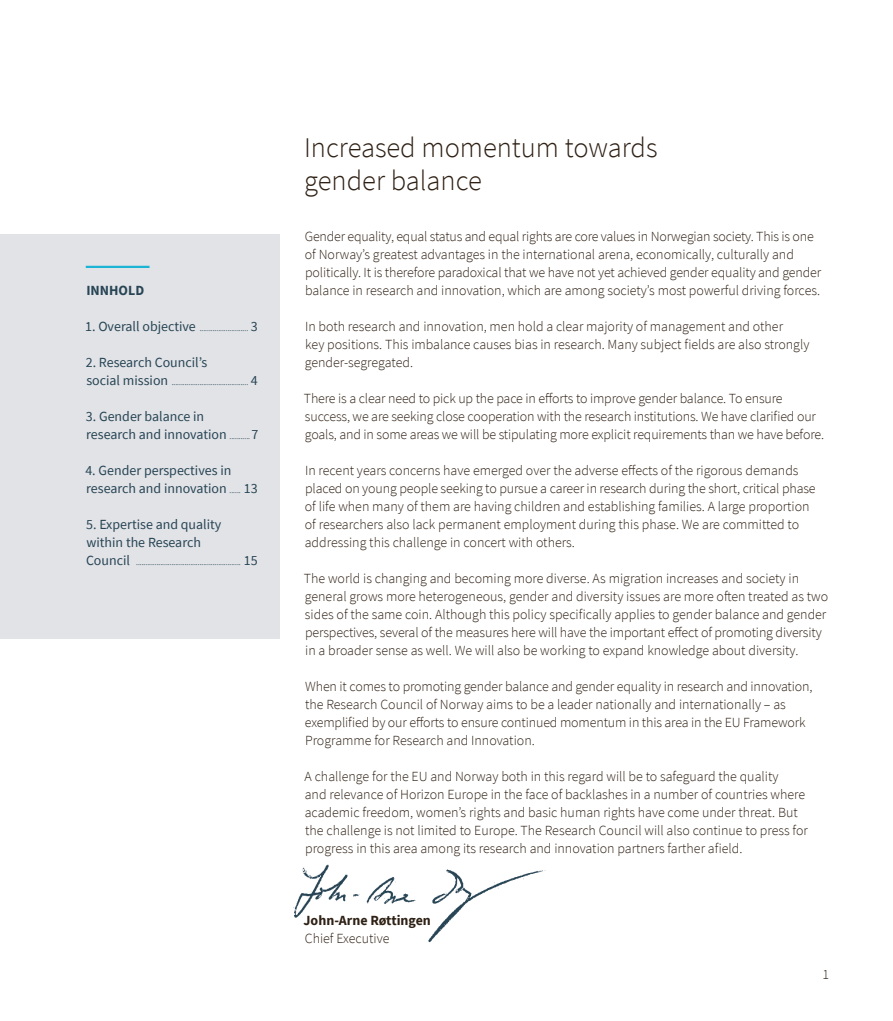
<style>
.page{position:relative;width:893px;height:1021px;background:#fff}
.page>*{position:absolute;margin:0;border:0;box-sizing:border-box;transform-origin:0 0}
.t1{font:300 28.5px/33px "Source Sans Pro";color:#2e2014}
.t2{font:300 13.95px/18px "Source Sans Pro";color:#2e2014}
.t3{font:13.95px/18px "Source Sans Pro";color:#274555}
.t4{font:700 13.95px "Source Sans Pro";color:#2e2014}
.t5{font:700 13.95px "Source Sans Pro";color:#274555}
.t6{font:7.5px "Source Sans Pro";color:#274555}
.s1{font-size:13.95px}
.s2{font-size:7.5px}
</style>
<div class="page">
<img style="left:293px;top:864px;width:253px;height:79px">
<div style="left:0;top:234px;width:279px;height:404px;background:#e2e3e7"></div>
<hr style="left:86px;top:266px;width:64px;height:2px;background:#1db3d5">
<p class="t5" style="left:86px;top:280px;width:59px">INNHOLD</p>
<p class="t6" style="left:85px;top:323px;width:174px"><span class="s1">1. Overall objective</span> .......................... <span class="s1">3</span></p>
<p class="t3" style="left:86px;top:353px;width:123px">2. Research Council’s</p>
<p class="t6" style="left:86px;top:377px;width:173px"><span class="s1">social mission</span> ......................................... <span class="s1">4</span></p>
<p class="t3" style="left:86px;top:407px;width:174px">3. Gender balance in<br>research and innovation <span class="s2">...........</span> 7</p>
<p class="t3" style="left:85px;top:461px;width:174px">4. Gender perspectives in research and innovation <span class="s2">......</span> 13</p>
<p class="t3" style="left:86px;top:515px;width:137px">5. Expertise and quality within the Research</p>
<p class="t6" style="left:86px;top:557px;width:173px"><span class="s1">Council</span> ........................................................ <span class="s1">15</span></p>
<h1 class="t1" style="left:304px;top:131px;width:355px">Increased momentum towards gender balance</h1>
<p class="t2" style="left:305px;top:227px;width:518px">Gender equality, equal status and equal rights are core values in Norwegian society. This is one of Norway’s greatest advantages in the international arena, economically, culturally and politically. It is therefore paradoxical that we have not yet achieved gender equality and gender balance in research and innovation, which are among society’s most powerful driving forces.</p>
<p class="t2" style="left:305px;top:317px;width:506px">In both research and innovation, men hold a clear majority of management and other<br>key positions. This imbalance causes bias in research. Many subject fields are also strongly gender-segregated.</p>
<p class="t2" style="left:304px;top:389px;width:522px">There is a clear need to pick up the pace in efforts to improve gender balance. To ensure success, we are seeking close cooperation with the research institutions. We have clarified our goals, and in some areas we will be stipulating more explicit requirements than we have before.</p>
<p class="t2" style="left:305px;top:461px;width:512px">In recent years concerns have emerged over the adverse effects of the rigorous demands placed on young people seeking to pursue a career in research during the short, critical phase of life when many of them are having children and establishing families. A large proportion of researchers also lack permanent employment during this phase. We are committed to addressing this challenge in concert with others.</p>
<p class="t2" style="left:304px;top:569px;width:526px">The world is changing and becoming more diverse. As migration increases and society in general grows more heterogeneous, gender and diversity issues are more often treated as two sides of the same coin. Although this policy specifically applies to gender balance and gender perspectives, several of the measures here will have the important effect of promoting diversity in a broader sense as well. We will also be working to expand knowledge about diversity.</p>
<p class="t2" style="left:305px;top:677px;width:509px">When it comes to promoting gender balance and gender equality in research and innovation, the Research Council of Norway aims to be a leader nationally and internationally – as exemplified by our efforts to ensure continued momentum in this area in the EU Framework Programme for Research and Innovation.</p>
<p class="t2" style="left:305px;top:767px;width:505px">A challenge for the EU and Norway both in this regard will be to safeguard the quality<br>and relevance of Horizon Europe in the face of backlashes in a number of countries where academic freedom, women’s rights and basic human rights have come under threat. But the challenge is not limited to Europe. The Research Council will also continue to press for progress in this area among its research and innovation partners farther afield.</p>
<p class="t4" style="left:304px;top:910px;width:129px">John-Arne Røttingen</p>
<p class="t2" style="left:305px;top:929px;width:86px">Chief Executive</p>
<p class="t2" style="left:822px;top:965px;width:8px">1</p>
</div>
